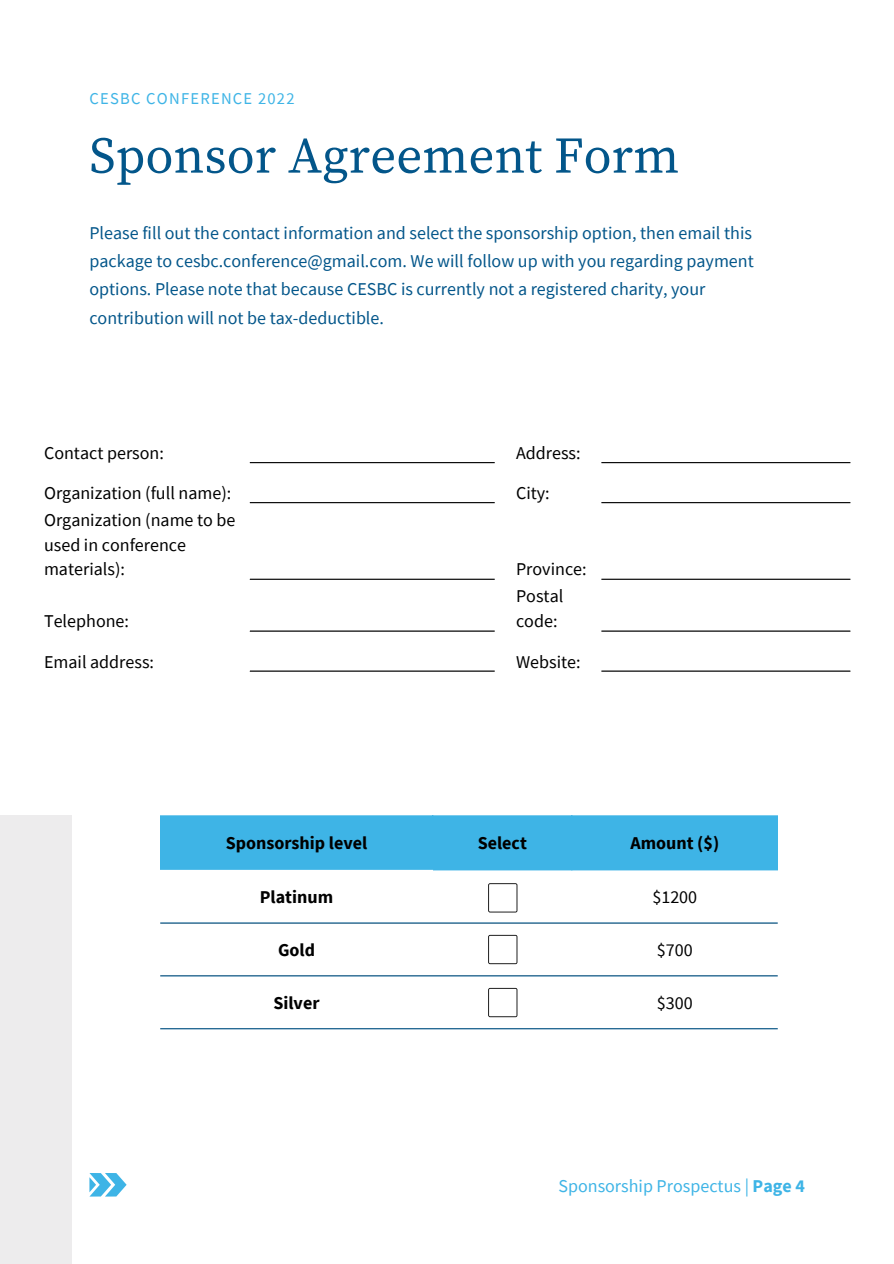
<style>
.page{position:relative;width:894px;height:1264px;background:#fff}
.page>*{position:absolute;margin:0;border:0;box-sizing:border-box;transform-origin:0 0}
.t1{font:51px "Source Serif Pro";color:#03568a}
.t2{font:18px/28.2px "Source Sans Pro";color:#03568a}
.t3{font:18px/24.8px "Source Sans Pro";color:#000}
.t4{font:700 18px "Source Sans Pro";color:#000}
.t5{font:18px "Source Sans Pro";color:#3eb4e6}
.t6{font:16.5px "Source Sans Pro";letter-spacing:.075em;color:#3eb4e6}
.s1{font-weight:700}
</style>
<div class="page">
<div style="left:0;top:815px;width:72px;height:448px;background:#edeced"></div>
<hr style="left:250px;top:462px;width:244px;height:1px;background:#000">
<hr style="left:601px;top:462px;width:249px;height:1px;background:#000">
<hr style="left:250px;top:502px;width:244px;height:1px;background:#000">
<hr style="left:601px;top:502px;width:249px;height:1px;background:#000">
<hr style="left:250px;top:578px;width:244px;height:2px;background:#000">
<hr style="left:601px;top:578px;width:249px;height:2px;background:#000">
<hr style="left:250px;top:630px;width:244px;height:1px;background:#000">
<hr style="left:601px;top:630px;width:249px;height:1px;background:#000">
<hr style="left:250px;top:670px;width:244px;height:1px;background:#000">
<hr style="left:601px;top:670px;width:249px;height:1px;background:#000">
<hr style="left:160px;top:1028px;width:617px;height:1px;background:#03568a">
<svg style="left:89px;top:1173px;width:38px;height:23px"></svg>
<svg style="left:160px;top:815px;width:617px;height:203px"></svg>
<p class="t6" style="left:89px;top:88px;width:207px">CESBC CONFERENCE 2022</p>
<p class="t1" style="left:89px;top:126px;width:591px">Sponsor Agreement Form</p>
<p class="t2" style="left:89px;top:219px;width:665px">Please fill out the contact information and select the sponsorship option, then email this package to cesbc.conference@gmail.com. We will follow up with you regarding payment options. Please note that because CESBC is currently not a registered charity, your contribution will not be tax-deductible.</p>
<p class="t3" style="left:44px;top:440px;width:121px">Contact person:</p>
<p class="t3" style="left:516px;top:440px;width:66px">Address:</p>
<p class="t3" style="left:44px;top:480px;width:189px">Organization (full name):</p>
<p class="t3" style="left:516px;top:480px;width:35px">City:</p>
<p class="t3" style="left:44px;top:507px;width:193px">Organization (name to be used in conference materials):</p>
<p class="t3" style="left:516px;top:556px;width:72px">Province:</p>
<p class="t3" style="left:44px;top:608px;width:86px">Telephone:</p>
<p class="t3" style="left:516px;top:583px;width:49px">Postal code:</p>
<p class="t3" style="left:44px;top:649px;width:111px">Email address:</p>
<p class="t3" style="left:516px;top:649px;width:66px">Website:</p>
<p class="t4" style="left:226px;top:831px;width:143px">Sponsorship level</p>
<p class="t4" style="left:477px;top:831px;width:51px">Select</p>
<p class="t4" style="left:630px;top:831px;width:90px">Amount ($)</p>
<p class="t4" style="left:260px;top:885px;width:75px">Platinum</p>
<p class="t3" style="left:652px;top:884px;width:46px">$1200</p>
<p class="t4" style="left:278px;top:938px;width:38px">Gold</p>
<p class="t3" style="left:656px;top:937px;width:37px">$700</p>
<p class="t4" style="left:273px;top:991px;width:48px">Silver</p>
<p class="t3" style="left:656px;top:990px;width:37px">$300</p>
<p class="t5" style="left:558px;top:1174px;width:248px">Sponsorship Prospectus | <span class="s1">Page 4</span></p>
</div>
